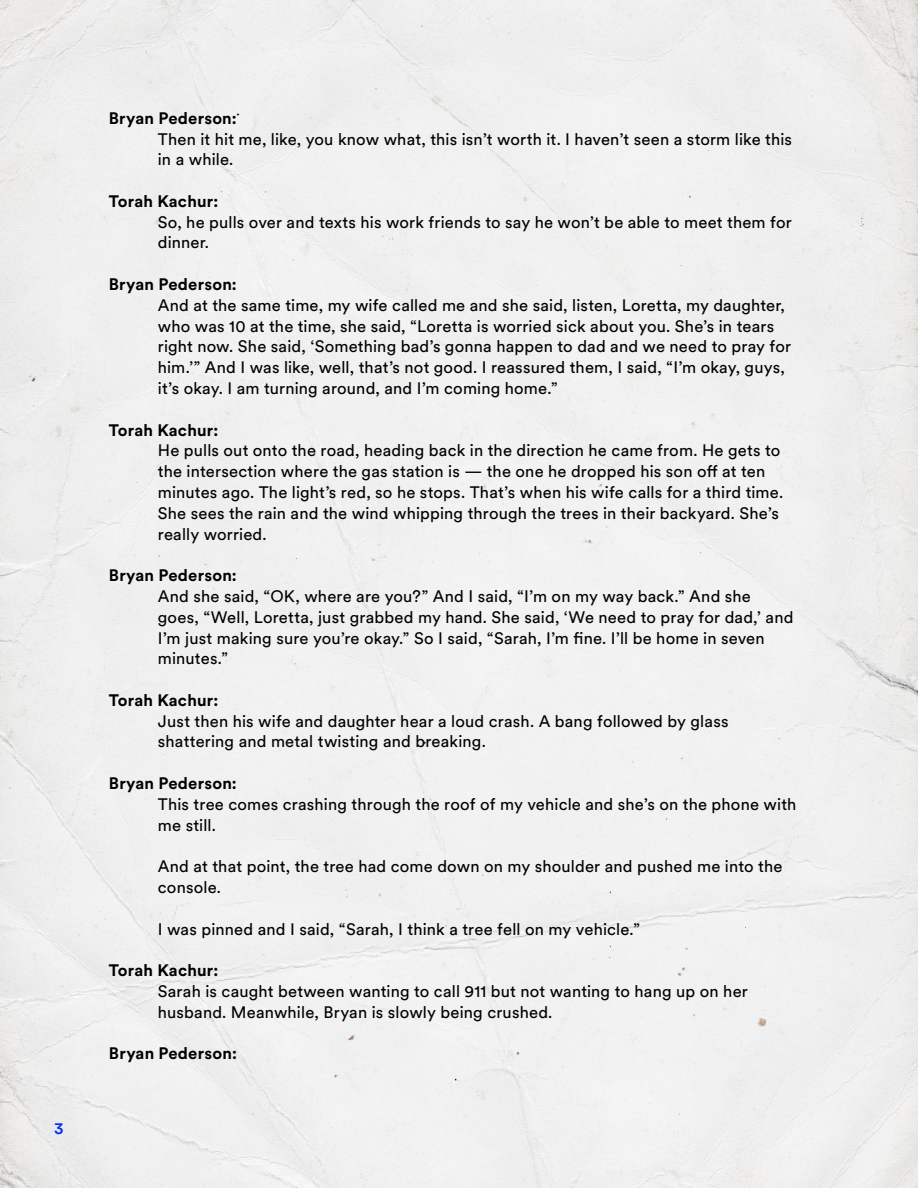
<style>
.page{position:relative;width:918px;height:1188px;background:#f0f0f0}
.page>*{position:absolute;margin:0;border:0;box-sizing:border-box;transform-origin:0 0}
.t1{font:16.5px/20.9px "Circular XX";letter-spacing:.01em;color:#000}
.t2{font:700 16.5px "Circular XX";letter-spacing:.01em;color:#000}
.t3{font:500 16.5px "Circular XX";color:#002eff}
</style>
<div class="page">
<p class="t3" style="left:54px;top:1117px;width:11px">3</p>
<p class="t2" style="left:109px;top:107px;width:130px">Bryan Pederson:</p>
<p class="t1" style="left:158px;top:128px;width:636px">Then it hit me, like, you know what, this isn’t worth it. I haven’t seen a storm like this in a while.</p>
<p class="t2" style="left:109px;top:190px;width:111px">Torah Kachur:</p>
<p class="t1" style="left:158px;top:211px;width:636px">So, he pulls over and texts his work friends to say he won’t be able to meet them for dinner.</p>
<p class="t2" style="left:109px;top:273px;width:130px">Bryan Pederson:</p>
<p class="t1" style="left:158px;top:294px;width:635px">And at the same time, my wife called me and she said, listen, Loretta, my daughter, who was 10 at the time, she said, “Loretta is worried sick about you. She’s in tears right now. She said, ‘Something bad’s gonna happen to dad and we need to pray for him.’” And I was like, well, that’s not good. I reassured them, I said, “I’m okay, guys, it’s okay. I am turning around, and I’m coming home.”</p>
<p class="t2" style="left:109px;top:418px;width:111px">Torah Kachur:</p>
<p class="t1" style="left:158px;top:439px;width:627px">He pulls out onto the road, heading back in the direction he came from. He gets to the intersection where the gas station is — the one he dropped his son off at ten minutes ago. The light’s red, so he stops. That’s when his wife calls for a third time.<br>She sees the rain and the wind whipping through the trees in their backyard. She’s really worried.</p>
<p class="t2" style="left:109px;top:564px;width:130px">Bryan Pederson:</p>
<p class="t1" style="left:158px;top:585px;width:637px">And she said, “OK, where are you?” And I said, “I’m on my way back.” And she goes, “Well, Loretta, just grabbed my hand. She said, ‘We need to pray for dad,’ and I’m just making sure you’re okay.” So I said, “Sarah, I’m fine. I’ll be home in seven minutes.”</p>
<p class="t2" style="left:109px;top:689px;width:111px">Torah Kachur:</p>
<p class="t1" style="left:158px;top:710px;width:572px">Just then his wife and daughter hear a loud crash. A bang followed by glass shattering and metal twisting and breaking.</p>
<p class="t2" style="left:109px;top:772px;width:130px">Bryan Pederson:</p>
<p class="t1" style="left:158px;top:793px;width:640px">This tree comes crashing through the roof of my vehicle and she’s on the phone with me still.</p>
<p class="t1" style="left:158px;top:855px;width:626px">And at that point, the tree had come down on my shoulder and pushed me into the console.</p>
<p class="t1" style="left:158px;top:918px;width:484px">I was pinned and I said, “Sarah, I think a tree fell on my vehicle.”</p>
<p class="t2" style="left:109px;top:959px;width:111px">Torah Kachur:</p>
<p class="t1" style="left:158px;top:980px;width:592px">Sarah is caught between wanting to call 911 but not wanting to hang up on her husband. Meanwhile, Bryan is slowly being crushed.</p>
<p class="t2" style="left:109px;top:1042px;width:130px">Bryan Pederson:</p>
</div>
